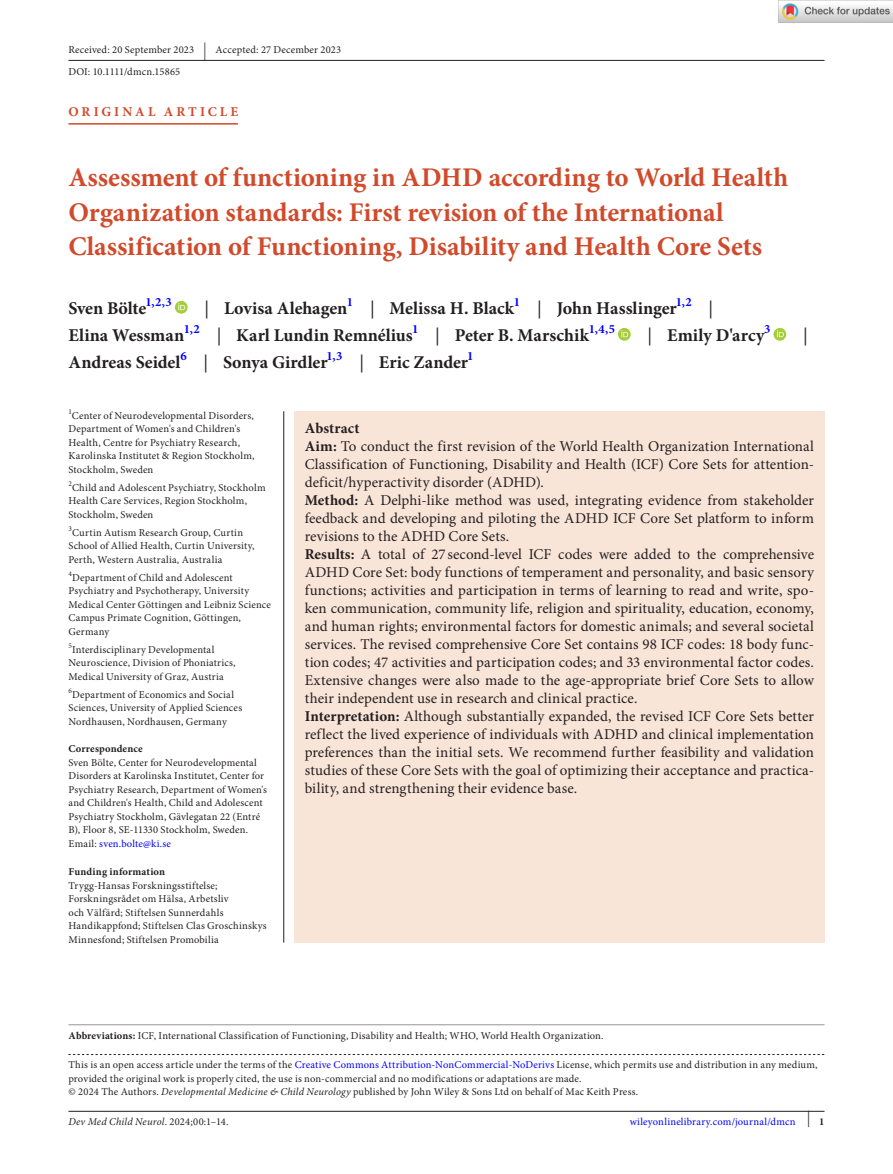
<style>
.page{position:relative;width:893px;height:1174px;background:#fff}
.page>*{position:absolute;margin:0;border:0;box-sizing:border-box;transform-origin:0 0}
.t1{font:700 27px/34.5px "Minion Pro";letter-spacing:-.005em;color:#d04a2b}
.t2{font:700 18px "Minion Pro";color:#231f20}
.t3{font:18px "Minion Pro";color:#231f20}
.t4{font:15px/18px "Minion Pro";letter-spacing:.005em;color:#231f20}
.t5{font:700 13.5px "Minion Pro";letter-spacing:.225em;color:#d04a2b}
.t6{font:700 12.6px "Minion Pro";color:#00f}
.t7{font:10.5px/13.5px "Minion Pro";letter-spacing:.015em;color:#231f20}
.t8{font:10.5px "Minion Pro";letter-spacing:.02em;color:#00f}
.t9{font:700 10.5px "Minion Pro";letter-spacing:.01em;color:#231f20}
.t10{font:italic 10.5px "Minion Pro";letter-spacing:.015em;color:#231f20}
.t11{font:7.35px "Minion Pro";color:#231f20}
.s1{font-size:18px}
.s2{font-weight:400}
.s3{color:#00f}
.s4{font-weight:700}
.s5{font-style:italic}
.s6{font-style:normal}
.s7{font-weight:700;color:#231f20}
</style>
<div class="page">
<hr style="left:68px;top:1111px;width:756px;height:1px;background:#231f20">
<hr style="left:68px;top:123px;width:170px;height:2px;background:#d04a2b">
<svg style="left:175px;top:301px;width:13px;height:13px"></svg>
<svg style="left:178px;top:303px;width:7px;height:7px"></svg>
<svg style="left:618px;top:328px;width:13px;height:13px"></svg>
<svg style="left:621px;top:330px;width:7px;height:7px"></svg>
<svg style="left:773px;top:328px;width:13px;height:13px"></svg>
<svg style="left:777px;top:330px;width:7px;height:7px"></svg>
<hr style="left:68px;top:60px;width:756px;height:1px;background:#231f20">
<svg style="left:68px;top:1054px;width:756px;height:1px"></svg>
<hr style="left:68px;top:1024px;width:756px;height:1px;background:#939598">
<hr style="left:283px;top:411px;width:1px;height:531px;background:#231f20">
<div style="left:294px;top:411px;width:530px;height:392px;background:#f9e4d8"></div>
<div style="left:294px;top:802px;width:530px;height:140px;background:#f9e4d8"></div>
<img style="left:779px;top:0;width:114px;height:23px">
<p class="t7" style="left:68px;top:39px;width:274px;line-height:21.9px">Received: 20 September 2023 <span class="s1">|</span> Accepted: 27 December 2023<br>DOI: 10.1111/dmcn.15865</p>
<p class="t5" style="left:69px;top:102px;width:171px">ORIGINAL ARTICLE</p>
<h1 class="t1" style="left:68px;top:160px;width:721px">Assessment of functioning in ADHD according to World Health<br>Organization standards: First revision of the International<br>Classification of Functioning, Disability and Health Core Sets</h1>
<h2 class="t2" style="left:68px;top:295px;width:79px">Sven Bölte</h2>
<p class="t6" style="left:146px;top:293px;width:28px">1,2,3</p>
<h2 class="t2" style="left:205px;top:295px;width:144px"><span class="s2">|</span> Lovisa Alehagen</h2>
<p class="t6" style="left:347px;top:293px;width:8px">1</p>
<h2 class="t2" style="left:370px;top:295px;width:145px"><span class="s2">|</span> Melissa H. Black</h2>
<p class="t6" style="left:514px;top:293px;width:8px">1</p>
<h2 class="t2" style="left:537px;top:295px;width:141px"><span class="s2">|</span> John Hasslinger</h2>
<p class="t6" style="left:676px;top:293px;width:17px">1,2</p>
<h2 class="t3" style="left:709px;top:296px;width:6px">|</h2>
<h2 class="t2" style="left:68px;top:322px;width:117px">Elina Wessman</h2>
<p class="t6" style="left:184px;top:320px;width:17px">1,2</p>
<h2 class="t2" style="left:217px;top:322px;width:198px"><span class="s2">|</span> Karl Lundin Remnélius</h2>
<p class="t6" style="left:412px;top:320px;width:8px">1</p>
<h2 class="t2" style="left:435px;top:322px;width:155px"><span class="s2">|</span> Peter B. Marschik</h2>
<p class="t6" style="left:589px;top:320px;width:28px">1,4,5</p>
<h2 class="t2" style="left:648px;top:322px;width:118px"><span class="s2">|</span> Emily D'arcy</h2>
<p class="t6" style="left:764px;top:320px;width:8px">3</p>
<h2 class="t3" style="left:803px;top:323px;width:6px">|</h2>
<h2 class="t2" style="left:68px;top:349px;width:113px">Andreas Seidel</h2>
<p class="t6" style="left:180px;top:347px;width:8px">6</p>
<h2 class="t2" style="left:204px;top:349px;width:125px"><span class="s2">|</span> Sonya Girdler</h2>
<p class="t6" style="left:326px;top:347px;width:18px">1,3</p>
<h2 class="t2" style="left:359px;top:349px;width:110px"><span class="s2">|</span> Eric Zander</h2>
<p class="t6" style="left:467px;top:347px;width:8px">1</p>
<p class="t11" style="left:68px;top:407px;width:5px">1</p>
<p class="t7" style="left:68px;top:409px;width:188px;text-indent:3px">Center of Neurodevelopmental Disorders, Department of Women's and Children's Health, Centre for Psychiatry Research, Karolinska Institutet &amp; Region Stockholm, Stockholm, Sweden</p>
<p class="t11" style="left:68px;top:479px;width:5px">2</p>
<p class="t7" style="left:68px;top:481px;width:199px;text-indent:4px">Child and Adolescent Psychiatry, Stockholm<br>Health Care Services, Region Stockholm,<br>Stockholm, Sweden</p>
<p class="t11" style="left:68px;top:524px;width:5px">3</p>
<p class="t7" style="left:68px;top:526px;width:188px;text-indent:4px">Curtin Autism Research Group, Curtin<br>School of Allied Health, Curtin University,<br>Perth, Western Australia, Australia</p>
<p class="t11" style="left:68px;top:569px;width:5px">4</p>
<p class="t7" style="left:68px;top:571px;width:204px;text-indent:4px">Department of Child and Adolescent Psychiatry and Psychotherapy, University Medical Center Göttingen and Leibniz Science Campus Primate Cognition, Göttingen, Germany</p>
<p class="t11" style="left:68px;top:641px;width:5px">5</p>
<p class="t7" style="left:68px;top:643px;width:169px;text-indent:4px">Interdisciplinary Developmental<br>Neuroscience, Division of Phoniatrics,<br>Medical University of Graz, Austria</p>
<p class="t11" style="left:68px;top:686px;width:5px">6</p>
<p class="t7" style="left:68px;top:688px;width:175px;text-indent:4px">Department of Economics and Social<br>Sciences, University of Applied Sciences<br>Nordhausen, Nordhausen, Germany</p>
<p class="t9" style="left:68px;top:741px;width:76px">Correspondence</p>
<p class="t7" style="left:68px;top:755px;width:200px">Sven Bölte, Center for Neurodevelopmental Disorders at Karolinska Institutet, Center for Psychiatry Research, Department of Women's and Children's Health, Child and Adolescent Psychiatry Stockholm, Gävlegatan 22 (Entré B), Floor 8, SE-11330 Stockholm, Sweden.<br>Email: <span class="s3">sven.bolte@ki.se</span></p>
<p class="t9" style="left:68px;top:864px;width:98px">Funding information</p>
<p class="t7" style="left:68px;top:878px;width:200px">Trygg-Hansas Forskningsstiftelse; Forskningsrådet om Hälsa, Arbetsliv<br>och Välfärd; Stiftelsen Sunnerdahls Handikappfond; Stiftelsen Clas Groschinskys Minnesfond; Stiftelsen Promobilia</p>
<p class="t4" style="left:305px;top:419px;width:511px"><span class="s4">Abstract<br>Aim:</span> To conduct the first revision of the World Health Organization International Classification of Functioning, Disability and Health (ICF) Core Sets for attention&shy;deficit/hyperactivity disorder (ADHD).<br><span class="s4">Method:</span> A Delphi-like method was used, integrating evidence from stakeholder feedback and developing and piloting the ADHD ICF Core Set platform to inform revisions to the ADHD Core Sets.<br><span class="s4">Results:</span> A total of 27 second-level ICF codes were added to the comprehensive ADHD Core Set: body functions of temperament and personality, and basic sensory functions; activities and participation in terms of learning to read and write, spo&shy;ken communication, community life, religion and spirituality, education, economy, and human rights; environmental factors for domestic animals; and several societal services. The revised comprehensive Core Set contains 98 ICF codes: 18 body func&shy;tion codes; 47 activities and participation codes; and 33 environmental factor codes.<br>Extensive changes were also made to the age-appropriate brief Core Sets to allow their independent use in research and clinical practice.<br><span class="s4">Interpretation:</span> Although substantially expanded, the revised ICF Core Sets better reflect the lived experience of individuals with ADHD and clinical implementation preferences than the initial sets. We recommend further feasibility and validation studies of these Core Sets with the goal of optimizing their acceptance and practica&shy;bility, and strengthening their evidence base.</p>
<p class="t7" style="left:68px;top:1028px;width:537px"><span class="s4">Abbreviations:</span> ICF, International Classification of Functioning, Disability and Health; WHO, World Health Organization.</p>
<p class="t7" style="left:68px;top:1058px;width:751px">This is an open access article under the terms of the <span class="s3">Creative Commons Attribution-NonCommercial-NoDerivs</span> License, which permits use and distribution in any medium, provided the original work is properly cited, the use is non-commercial and no modifications or adaptations are made.<br>© 2024 The Authors. <span class="s5">Developmental Medicine &amp; Child Neurology</span> published by John Wiley &amp; Sons Ltd on behalf of Mac Keith Press.</p>
<p class="t10" style="left:68px;top:1114px;width:162px">Dev Med Child Neurol<span class="s6">. 2024;00:1–14.</span></p>
<p class="t8" style="left:630px;top:1114px;width:196px">wileyonlinelibrary.com/journal/dmcn <sup>|</sup> <span class="s7">1</span></p>
</div>
